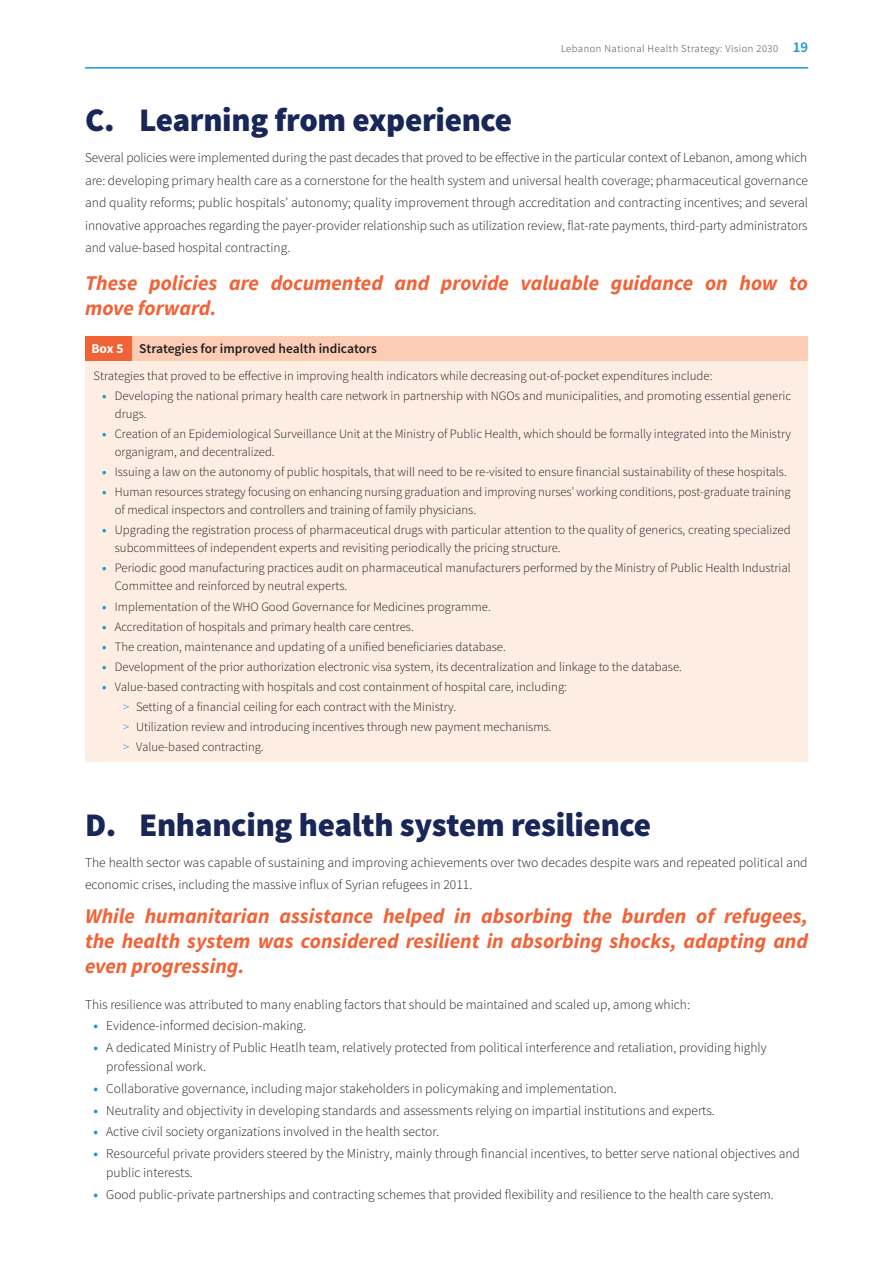
<style>
.page{position:relative;width:893px;height:1263px;background:#fff}
.page>*{position:absolute;margin:0;border:0;box-sizing:border-box;transform-origin:0 0}
.Headline_LHS{font:900 33px "Source Sans Pro";letter-spacing:-.01em;color:#182757}
.LHS_highlight{font:italic 700 21px/25.2px "Source Sans Pro";color:#f16236}
.Body_LHS{font:300 13.5px/22.5px "Source Sans Pro";color:#231f20}
.Body_LHS-2{font:600 13.5px "Source Sans Pro";color:#231f20}
.Body_LHS-3{font:700 13.5px "Source Sans Pro";color:#fff}
.Box_LHS_text{font:300 12.75px/18px "Source Sans Pro";color:#231f20}
.t1{font:300 10.5px "Source Sans Pro";letter-spacing:.05em;color:#3e3e3f}
.s1{font-weight:600;font-size:15px;color:#1898d6}
.s2{font-weight:700;color:#1898d6}
.s3{color:#1898d6}
</style>
<div class="page">
<div style="left:85px;top:336px;width:48px;height:25px;background:#f16236"></div>
<div style="left:133px;top:336px;width:675px;height:25px;background:#fccdb4"></div>
<div style="left:85px;top:361px;width:723px;height:401px;background:#fdede3"></div>
<hr style="left:85px;top:67px;width:723px;height:2px;background:#1898d6">
<p class="t1" style="left:561px;top:42px;width:249px">Lebanon National Health Strategy: Vision 2030 <span class="s1">19</span></p>
<p class="Headline_LHS" style="left:85px;top:99px;width:429px">C. Learning from experience</p>
<p class="Body_LHS" style="left:85px;top:146px;width:724px;text-align:justify">Several policies were implemented during the past decades that proved to be effective in the particular context of Lebanon, among which are: developing primary health care as a cornerstone for the health system and universal health coverage; pharmaceutical governance and quality reforms; public hospitals’ autonomy; quality improvement through accreditation and contracting incentives; and several innovative approaches regarding the payer-provider relationship such as utilization review, flat-rate payments, third-party administrators and value-based hospital contracting.</p>
<p class="LHS_highlight" style="left:85px;top:270px;width:724px">These policies are documented and provide valuable guidance on how to move forward.</p>
<p class="Body_LHS-3" style="left:91px;top:340px;width:34px">Box 5</p>
<p class="Body_LHS-2" style="left:139px;top:340px;width:239px">Strategies for improved health indicators</p>
<p class="Box_LHS_text" style="left:94px;top:366px;width:620px">Strategies that proved to be effective in improving health indicators while decreasing out-of-pocket expenditures include:</p>
<p class="Box_LHS_text" style="left:115px;top:387px;width:678px;text-indent:-13px"><span class="s2">•</span> Developing the national primary health care network in partnership with NGOs and municipalities, and promoting essential generic drugs.</p>
<p class="Box_LHS_text" style="left:115px;top:425px;width:678px;text-indent:-13px"><span class="s2">•</span> Creation of an Epidemiological Surveillance Unit at the Ministry of Public Health, which should be formally integrated into the Ministry organigram, and decentralized.</p>
<p class="Box_LHS_text" style="left:102px;top:463px;width:686px"><span class="s2">•</span> Issuing a law on the autonomy of public hospitals, that will need to be re-visited to ensure financial sustainability of these hospitals.</p>
<p class="Box_LHS_text" style="left:115px;top:483px;width:677px;text-indent:-13px"><span class="s2">•</span> Human resources strategy focusing on enhancing nursing graduation and improving nurses’ working conditions, post-graduate training of medical inspectors and controllers and training of family physicians.</p>
<p class="Box_LHS_text" style="left:115px;top:521px;width:677px;text-indent:-13px"><span class="s2">•</span> Upgrading the registration process of pharmaceutical drugs with particular attention to the quality of generics, creating specialized subcommittees of independent experts and revisiting periodically the pricing structure.</p>
<p class="Box_LHS_text" style="left:115px;top:559px;width:678px;text-indent:-13px"><span class="s2">•</span> Periodic good manufacturing practices audit on pharmaceutical manufacturers performed by the Ministry of Public Health Industrial<br>Committee and reinforced by neutral experts.</p>
<p class="Box_LHS_text" style="left:102px;top:597px;width:390px"><span class="s2">•</span> Implementation of the WHO Good Governance for Medicines programme.</p>
<p class="Box_LHS_text" style="left:102px;top:617px;width:313px"><span class="s2">•</span> Accreditation of hospitals and primary health care centres.</p>
<p class="Box_LHS_text" style="left:102px;top:638px;width:405px"><span class="s2">•</span> The creation, maintenance and updating of a unified beneficiaries database.</p>
<p class="Box_LHS_text" style="left:102px;top:658px;width:581px"><span class="s2">•</span> Development of the prior authorization electronic visa system, its decentralization and linkage to the database.</p>
<p class="Box_LHS_text" style="left:102px;top:678px;width:466px"><span class="s2">•</span> Value-based contracting with hospitals and cost containment of hospital care, including:</p>
<p class="Box_LHS_text" style="left:123px;top:698px;width:335px"><span class="s3">&gt;</span> Setting of a financial ceiling for each contract with the Ministry.</p>
<p class="Box_LHS_text" style="left:123px;top:718px;width:430px"><span class="s3">&gt;</span> Utilization review and introducing incentives through new payment mechanisms.</p>
<p class="Box_LHS_text" style="left:123px;top:738px;width:142px"><span class="s3">&gt;</span> Value-based contracting.</p>
<p class="Headline_LHS" style="left:85px;top:803px;width:568px">D. Enhancing health system resilience</p>
<p class="Body_LHS" style="left:85px;top:851px;width:724px">The health sector was capable of sustaining and improving achievements over two decades despite wars and repeated political and economic crises, including the massive influx of Syrian refugees in 2011.</p>
<p class="LHS_highlight" style="left:85px;top:903px;width:724px;text-align:justify">While humanitarian assistance helped in absorbing the burden of refugees, the health system was considered resilient in absorbing shocks, adapting and even progressing.</p>
<p class="Body_LHS" style="left:85px;top:993px;width:606px">This resilience was attributed to many enabling factors that should be maintained and scaled up, among which:</p>
<p class="Body_LHS" style="left:94px;top:1014px;width:214px"><span class="s2">•</span> Evidence-informed decision-making.</p>
<p class="Body_LHS" style="left:106px;top:1038px;width:662px;line-height:19.5px;text-indent:-13px"><span class="s2">•</span> A dedicated Ministry of Public Heatlh team, relatively protected from political interference and retaliation, providing highly professional work.</p>
<p class="Body_LHS" style="left:94px;top:1077px;width:525px"><span class="s2">•</span> Collaborative governance, including major stakeholders in policymaking and implementation.</p>
<p class="Body_LHS" style="left:94px;top:1099px;width:623px"><span class="s2">•</span> Neutrality and objectivity in developing standards and assessments relying on impartial institutions and experts.</p>
<p class="Body_LHS" style="left:94px;top:1120px;width:347px"><span class="s2">•</span> Active civil society organizations involved in the health sector.</p>
<p class="Body_LHS" style="left:106px;top:1144px;width:695px;line-height:19.5px;text-indent:-13px"><span class="s2">•</span> Resourceful private providers steered by the Ministry, mainly through financial incentives, to better serve national objectives and public interests.</p>
<p class="Body_LHS" style="left:94px;top:1183px;width:682px"><span class="s2">•</span> Good public-private partnerships and contracting schemes that provided flexibility and resilience to the health care system.</p>
</div>
